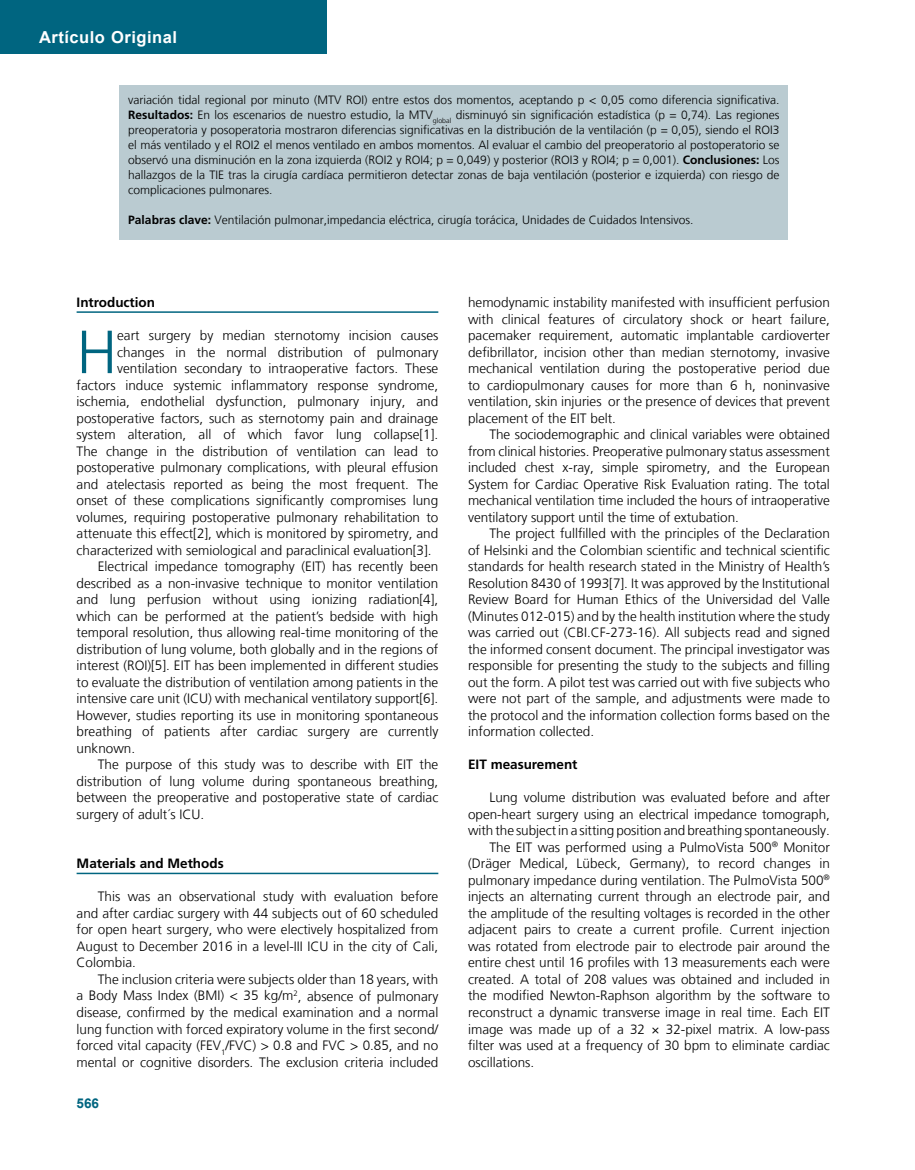
<style>
.page{position:relative;width:915px;height:1170px;background:#fff}
.page>*{position:absolute;margin:0;border:0;box-sizing:border-box;transform-origin:0 0}
.t1{font:300 60.75px "Frutiger LT";color:#006580}
.t2{font:700 16.5px "Arial";letter-spacing:.03em;color:#fff}
.t3{font:300 13.5px/16.5px "Frutiger LT";color:#000;text-align:justify}
.t4{font:700 13.5px "Frutiger";color:#000}
.t5{font:700 13.5px "Arial";color:#006580}
.t6{font:300 12px/15px "Frutiger LT";color:#000;text-align:justify}
.s1{font-family:"Frutiger";font-weight:700}
</style>
<div class="page">
<div style="left:0;top:0;width:326px;height:54px;background:#006580"></div>
<hr style="left:77px;top:311px;width:361px;height:2px;background:#006580">
<hr style="left:77px;top:872px;width:361px;height:2px;background:#006580">
<div style="left:120px;top:85px;width:667px;height:154px;background:#bacbd1"></div>
<p class="t2" style="left:39px;top:26px;width:139px">Artículo Original</p>
<p class="t6" style="left:128px;top:92px;width:652px">variación tidal regional por minuto (MTV ROI) entre estos dos momentos, aceptando p &lt; 0,05 como diferencia significativa.<br><span class="s1">Resultados:</span> En los escenarios de nuestro estudio, la MTV<sub>global</sub> disminuyó sin significación estadística (p = 0,74). Las regiones preoperatoria y posoperatoria mostraron diferencias significativas en la distribución de la ventilación (p = 0,05), siendo el ROI3 el más ventilado y el ROI2 el menos ventilado en ambos momentos. Al evaluar el cambio del preoperatorio al postoperatorio se observó una disminución en la zona izquierda (ROI2 y ROI4; p = 0,049) y posterior (ROI3 y ROI4; p = 0,001). <span class="s1">Conclusiones:</span> Los hallazgos de la TIE tras la cirugía cardíaca permitieron detectar zonas de baja ventilación (posterior e izquierda) con riesgo de complicaciones pulmonares.</p>
<p class="t6" style="left:128px;top:212px;width:566px"><span class="s1">Palabras clave:</span> Ventilación pulmonar,impedancia eléctrica, cirugía torácica, Unidades de Cuidados Intensivos.</p>
<p class="t4" style="left:77px;top:294px;width:80px">Introduction</p>
<h1 class="t1" style="left:77px;top:318px;width:42px">H</h1>
<p class="t3" style="left:117px;top:327px;width:322px">eart surgery by median sternotomy incision causes</p>
<p class="t3" style="left:117px;top:344px;width:322px">changes in the normal distribution of pulmonary</p>
<p class="t3" style="left:117px;top:360px;width:322px">ventilation secondary to intraoperative factors. These</p>
<p class="t3" style="left:77px;top:377px;width:363px">factors induce systemic inflammatory response syndrome,</p>
<p class="t3" style="left:77px;top:393px;width:363px">ischemia, endothelial dysfunction, pulmonary injury, and</p>
<p class="t3" style="left:77px;top:410px;width:363px">postoperative factors, such as sternotomy pain and drainage</p>
<p class="t3" style="left:77px;top:426px;width:363px">system alteration, all of which favor lung collapse[1].</p>
<p class="t3" style="left:77px;top:443px;width:363px">The change in the distribution of ventilation can lead to</p>
<p class="t3" style="left:77px;top:459px;width:363px">postoperative pulmonary complications, with pleural effusion</p>
<p class="t3" style="left:77px;top:476px;width:363px">and atelectasis reported as being the most frequent. The</p>
<p class="t3" style="left:77px;top:492px;width:363px">onset of these complications significantly compromises lung</p>
<p class="t3" style="left:77px;top:509px;width:363px">volumes, requiring postoperative pulmonary rehabilitation to</p>
<p class="t3" style="left:77px;top:525px;width:363px">attenuate this effect[2], which is monitored by spirometry, and</p>
<p class="t3" style="left:77px;top:542px;width:356px">characterized with semiological and paraclinical evaluation[3].</p>
<p class="t3" style="left:98px;top:558px;width:342px">Electrical impedance tomography (EIT) has recently been</p>
<p class="t3" style="left:77px;top:575px;width:363px">described as a non-invasive technique to monitor ventilation</p>
<p class="t3" style="left:77px;top:591px;width:363px">and lung perfusion without using ionizing radiation[4],</p>
<p class="t3" style="left:77px;top:608px;width:363px">which can be performed at the patient’s bedside with high</p>
<p class="t3" style="left:77px;top:624px;width:363px">temporal resolution, thus allowing real-time monitoring of the</p>
<p class="t3" style="left:77px;top:641px;width:363px">distribution of lung volume, both globally and in the regions of</p>
<p class="t3" style="left:77px;top:657px;width:363px">interest (ROI)[5]. EIT has been implemented in different studies</p>
<p class="t3" style="left:77px;top:674px;width:363px">to evaluate the distribution of ventilation among patients in the</p>
<p class="t3" style="left:77px;top:690px;width:363px">intensive care unit (ICU) with mechanical ventilatory support[6].</p>
<p class="t3" style="left:77px;top:707px;width:363px">However, studies reporting its use in monitoring spontaneous</p>
<p class="t3" style="left:77px;top:723px;width:363px">breathing of patients after cardiac surgery are currently</p>
<p class="t3" style="left:77px;top:740px;width:60px">unknown.</p>
<p class="t3" style="left:98px;top:756px;width:342px">The purpose of this study was to describe with EIT the</p>
<p class="t3" style="left:77px;top:773px;width:363px">distribution of lung volume during spontaneous breathing,</p>
<p class="t3" style="left:77px;top:789px;width:363px">between the preoperative and postoperative state of cardiac</p>
<p class="t3" style="left:77px;top:806px;width:129px">surgery of adult´s ICU.</p>
<p class="t4" style="left:77px;top:855px;width:149px">Materials and Methods</p>
<p class="t3" style="left:77px;top:888px;width:363px;text-indent:21px">This was an observational study with evaluation before and after cardiac surgery with 44 subjects out of 60 scheduled for open heart surgery, who were electively hospitalized from August to December 2016 in a level-III ICU in the city of Cali, Colombia.</p>
<p class="t3" style="left:77px;top:971px;width:363px;text-indent:21px">The inclusion criteria were subjects older than 18 years, with a Body Mass Index (BMI) &lt; 35 kg/m<sup>2</sup>, absence of pulmonary disease, confirmed by the medical examination and a normal lung function with forced expiratory volume in the first second/ forced vital capacity (FEV<sub>1</sub>/FVC) &gt; 0.8 and FVC &gt; 0.85, and no mental or cognitive disorders. The exclusion criteria included</p>
<p class="t5" style="left:77px;top:1093px;width:24px">566</p>
<p class="t3" style="left:468px;top:294px;width:363px">hemodynamic instability manifested with insufficient perfusion with clinical features of circulatory shock or heart failure, pacemaker requirement, automatic implantable cardioverter defibrillator, incision other than median sternotomy, invasive mechanical ventilation during the postoperative period due to cardiopulmonary causes for more than 6 h, noninvasive ventilation, skin injuries or the presence of devices that prevent placement of the EIT belt.</p>
<p class="t3" style="left:468px;top:426px;width:363px;text-indent:21px">The sociodemographic and clinical variables were obtained from clinical histories. Preoperative pulmonary status assessment included chest x-ray, simple spirometry, and the European System for Cardiac Operative Risk Evaluation rating. The total mechanical ventilation time included the hours of intraoperative ventilatory support until the time of extubation.</p>
<p class="t3" style="left:468px;top:525px;width:363px;text-indent:21px">The project fullfilled with the principles of the Declaration of Helsinki and the Colombian scientific and technical scientific standards for health research stated in the Ministry of Health’s Resolution 8430 of 1993[7]. It was approved by the Institutional Review Board for Human Ethics of the Universidad del Valle (Minutes 012-015) and by the health institution where the study was carried out (CBI.CF-273-16). All subjects read and signed the informed consent document. The principal investigator was responsible for presenting the study to the subjects and filling out the form. A pilot test was carried out with five subjects who were not part of the sample, and adjustments were made to the protocol and the information collection forms based on the information collected.</p>
<p class="t4" style="left:468px;top:756px;width:111px">EIT measurement</p>
<p class="t3" style="left:489px;top:789px;width:342px">Lung volume distribution was evaluated before and after</p>
<p class="t3" style="left:468px;top:806px;width:363px">open-heart surgery using an electrical impedance tomograph,</p>
<p class="t3" style="left:468px;top:822px;width:363px">with the subject in a sitting position and breathing spontaneously.</p>
<p class="t3" style="left:489px;top:839px;width:342px">The EIT was performed using a PulmoVista 500<sup>®</sup> Monitor</p>
<p class="t3" style="left:468px;top:855px;width:363px">(Dräger Medical, Lübeck, Germany), to record changes in</p>
<p class="t3" style="left:468px;top:872px;width:363px">pulmonary impedance during ventilation. The PulmoVista 500<sup>®</sup></p>
<p class="t3" style="left:468px;top:888px;width:363px">injects an alternating current through an electrode pair, and</p>
<p class="t3" style="left:468px;top:905px;width:363px">the amplitude of the resulting voltages is recorded in the other</p>
<p class="t3" style="left:468px;top:921px;width:363px">adjacent pairs to create a current profile. Current injection</p>
<p class="t3" style="left:468px;top:938px;width:363px">was rotated from electrode pair to electrode pair around the</p>
<p class="t3" style="left:468px;top:954px;width:363px">entire chest until 16 profiles with 13 measurements each were</p>
<p class="t3" style="left:468px;top:971px;width:363px">created. A total of 208 values was obtained and included in</p>
<p class="t3" style="left:468px;top:987px;width:363px">the modified Newton-Raphson algorithm by the software to</p>
<p class="t3" style="left:468px;top:1004px;width:363px">reconstruct a dynamic transverse image in real time. Each EIT</p>
<p class="t3" style="left:468px;top:1020px;width:363px">image was made up of a 32 × 32-pixel matrix. A low-pass</p>
<p class="t3" style="left:468px;top:1037px;width:363px">filter was used at a frequency of 30 bpm to eliminate cardiac</p>
<p class="t3" style="left:468px;top:1053px;width:68px">oscillations.</p>
</div>
